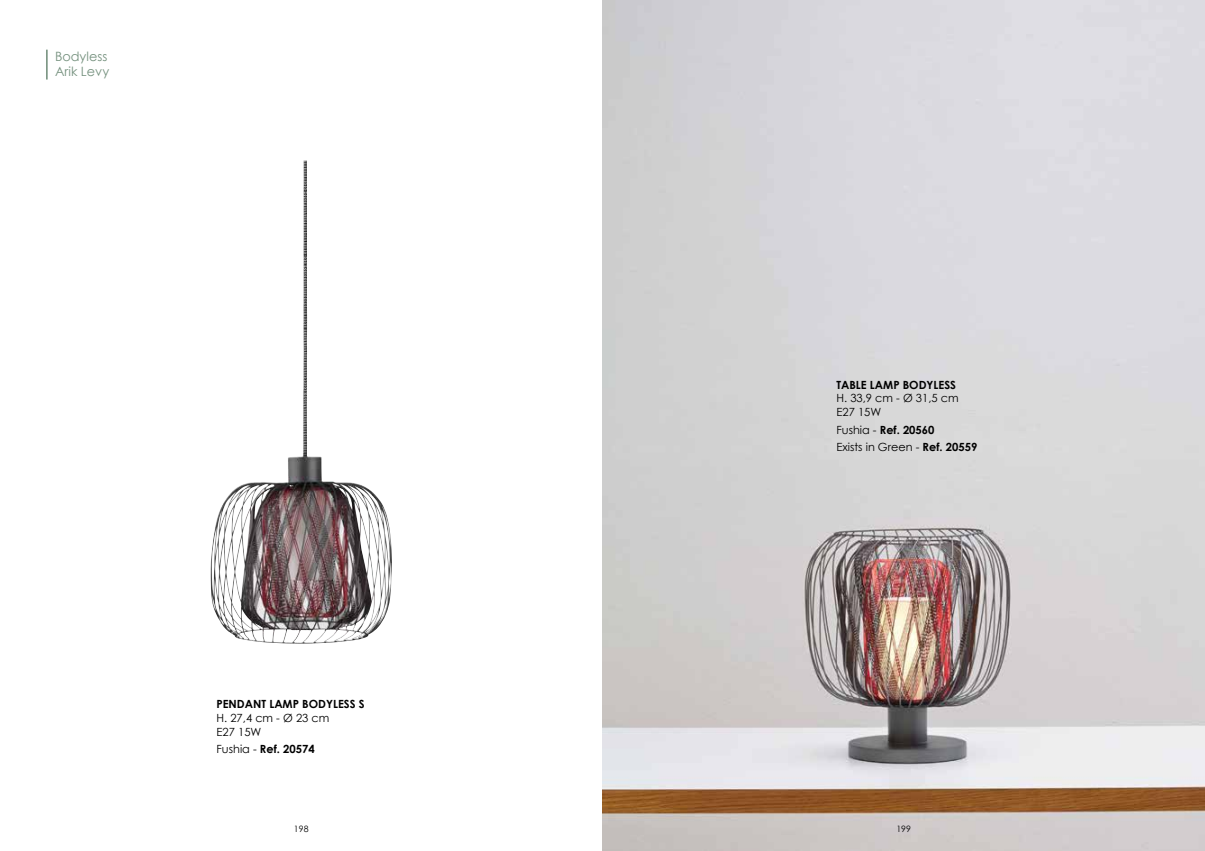
<style>
.page{position:relative;width:1205px;height:851px;background:#fff}
.page>*{position:absolute;margin:0;border:0;box-sizing:border-box;transform-origin:0 0}
.t1{font:12.88px/15.4px "Century Gothic";color:#75917e}
.t2{font:11.25px/13.8px "Century Gothic";color:#000}
.t3{font:700 11.25px "Century Gothic";color:#000}
.t4{font:8.75px "Century Gothic";letter-spacing:.01em;color:#000}
.s1{font-weight:400}
.s2{font-weight:700}
</style>
<div class="page">
<img style="left:602px;top:0;width:603px;height:850px">
<hr style="left:46px;top:50px;width:2px;height:29px;background:#75917e">
<img style="left:210px;top:161px;width:182px;height:482px">
<p class="t1" style="left:55px;top:48px;width:56px">Bodyless<br>Arik Levy</p>
<p class="t3" style="left:216px;top:695px;width:150px">PENDANT LAMP BODYLESS S</p>
<p class="t2" style="left:216px;top:710px;width:114px">H. 27,4 cm - Ø 23 cm<br>E27 15W</p>
<p class="t3" style="left:216px;top:740px;width:100px"><span class="s1">Fushia -</span> Ref. 20574</p>
<p class="t3" style="left:836px;top:376px;width:121px">TABLE LAMP BODYLESS</p>
<p class="t2" style="left:836px;top:391px;width:124px">H. 33,9 cm - Ø 31,5 cm<br>E27 15W</p>
<p class="t2" style="left:836px;top:420px;width:142px;line-height:17.2px">Fushia - <span class="s2">Ref. 20560<br></span>Exists in Green - <span class="s2">Ref. 20559</span></p>
<p class="t4" style="left:294px;top:822px;width:16px">198</p>
<p class="t4" style="left:896px;top:822px;width:16px">199</p>
</div>
